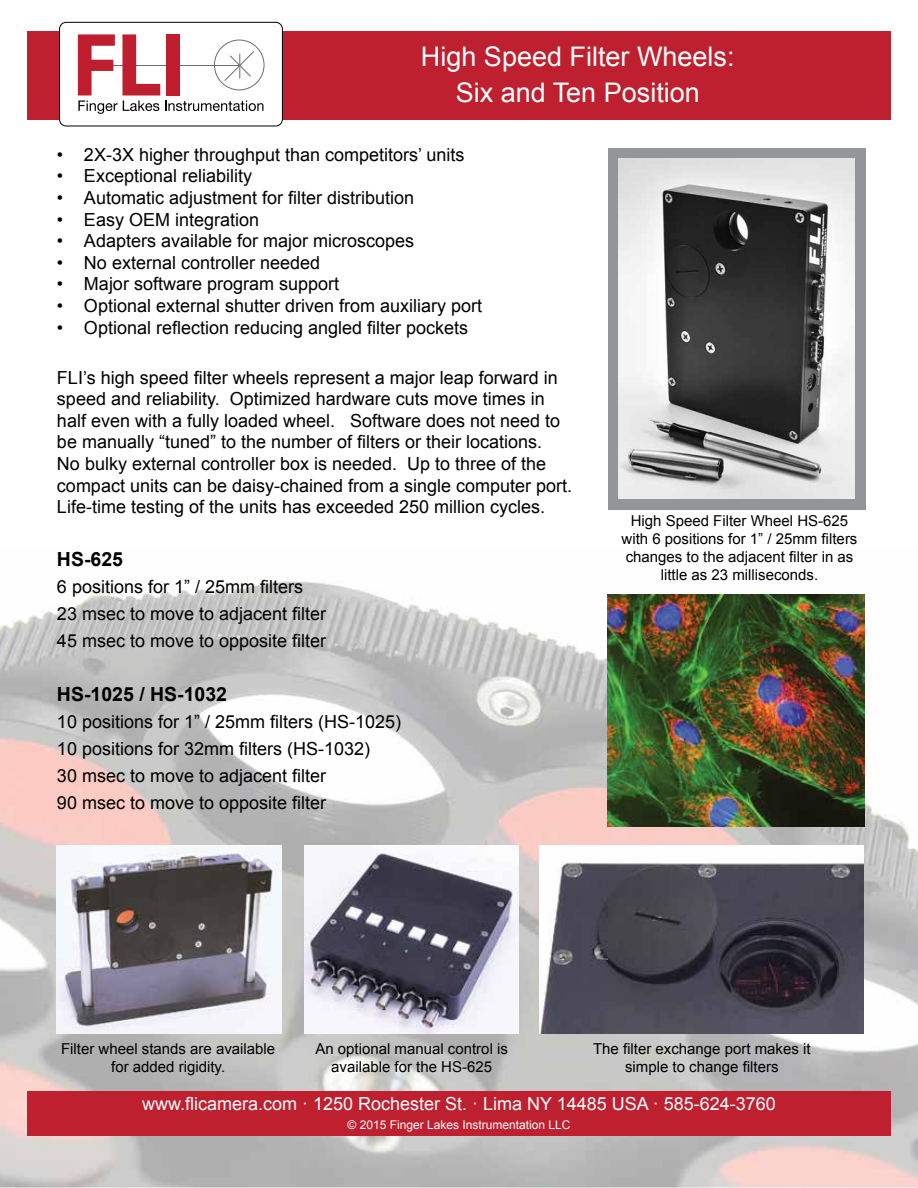
<style>
.page{position:relative;width:918px;height:1188px;background:#fff}
.page>*{position:absolute;margin:0;border:0;box-sizing:border-box;transform-origin:0 0}
.t1{font:27px/36.8px "Arial";color:#fff;text-align:center}
.t2{font:700 19.5px "Arial";color:#000}
.t3{font:18px/21.6px "Arial";color:#000}
.t4{font:18px "Arial";color:#fff}
.t5{font:15px/18px "Arial";color:#000;text-align:center}
.t6{font:12px "Arial";color:#fff}
</style>
<div class="page">
<img style="left:0;top:581px;width:918px;height:607px">
<div style="left:27px;top:31px;width:864px;height:89px;background:#bf202f"></div>
<div style="left:27px;top:1091px;width:864px;height:45px;background:#bf202f"></div>
<div style="left:60px;top:22px;width:222px;height:104px;background:#fff;border-radius:7px"></div>
<div style="left:59px;top:22px;width:224px;height:104px;border:1px solid #000;border-radius:7px"></div>
<svg style="left:78px;top:101px;width:81px;height:13px"></svg>
<svg style="left:165px;top:101px;width:98px;height:10px"></svg>
<svg style="left:224px;top:51px;width:30px;height:30px"></svg>
<div style="left:214px;top:40px;width:50px;height:50px;border:1px solid #6d6e71;border-radius:50%"></div>
<hr style="left:101px;top:65px;width:138px;height:1px;background:#6d6e71">
<svg style="left:78px;top:34px;width:37px;height:61px"></svg>
<svg style="left:122px;top:34px;width:38px;height:61px"></svg>
<div style="left:166px;top:34px;width:14px;height:61px;background:#be1e2d"></div>
<div style="left:608px;top:148px;width:257px;height:361px;background:#939598"></div>
<img style="left:619px;top:158px;width:236px;height:341px">
<img style="left:607px;top:594px;width:257px;height:233px">
<img style="left:304px;top:846px;width:215px;height:187px">
<img style="left:540px;top:846px;width:324px;height:187px">
<img style="left:57px;top:846px;width:225px;height:187px">
<h1 class="t1" style="left:421px;top:38px;width:315px">High Speed Filter Wheels:<br>Six and Ten Position</h1>
<p class="t3" style="left:57px;top:144px;width:409px">• 2X-3X higher throughput than competitors’ units</p>
<p class="t3" style="left:57px;top:165px;width:197px">• Exceptional reliability</p>
<p class="t3" style="left:57px;top:187px;width:359px">• Automatic adjustment for filter distribution</p>
<p class="t3" style="left:57px;top:209px;width:204px">• Easy OEM integration</p>
<p class="t3" style="left:57px;top:230px;width:359px">• Adapters available for major microscopes</p>
<p class="t3" style="left:57px;top:252px;width:265px">• No external controller needed</p>
<p class="t3" style="left:57px;top:273px;width:284px">• Major software program support</p>
<p class="t3" style="left:57px;top:295px;width:427px">• Optional external shutter driven from auxiliary port</p>
<p class="t3" style="left:57px;top:317px;width:413px">• Optional reflection reducing angled filter pockets</p>
<p class="t3" style="left:57px;top:367px;width:517px">FLI’s high speed filter wheels represent a major leap forward in speed and reliability. Optimized hardware cuts move times in half even with a fully loaded wheel. Software does not need to be manually “tuned” to the number of filters or their locations.<br>No bulky external controller box is needed. Up to three of the compact units can be daisy-chained from a single computer port.<br>Life-time testing of the units has exceeded 250 million cycles.</p>
<p class="t2" style="left:57px;top:546px;width:68px">HS-625</p>
<p class="t3" style="left:57px;top:573px;width:271px;line-height:27px">6 positions for 1” / 25mm filters<br>23 msec to move to adjacent filter<br>45 msec to move to opposite filter</p>
<p class="t2" style="left:57px;top:681px;width:172px">HS-1025 / HS-1032</p>
<p class="t3" style="left:57px;top:708px;width:346px;line-height:27px">10 positions for 1” / 25mm filters (HS-1025)<br>10 positions for 32mm filters (HS-1032)<br>30 msec to move to adjacent filter<br>90 msec to move to opposite filter</p>
<p class="t5" style="left:622px;top:512px;width:237px">High Speed Filter Wheel HS-625 with 6 positions for 1” / 25mm filters changes to the adjacent filter in as little as 23 milliseconds.</p>
<p class="t5" style="left:61px;top:1040px;width:216px">Filter wheel stands are available for added rigidity.</p>
<p class="t5" style="left:315px;top:1040px;width:194px">An optional manual control is available for the HS-625</p>
<p class="t5" style="left:593px;top:1040px;width:219px">The filter exchange port makes it simple to change filters</p>
<p class="t4" style="left:142px;top:1091px;width:635px">www.flicamera.com · 1250 Rochester St. · Lima NY 14485 USA · 585-624-3760</p>
<p class="t6" style="left:348px;top:1117px;width:224px">© 2015 Finger Lakes Instrumentation LLC</p>
</div>
